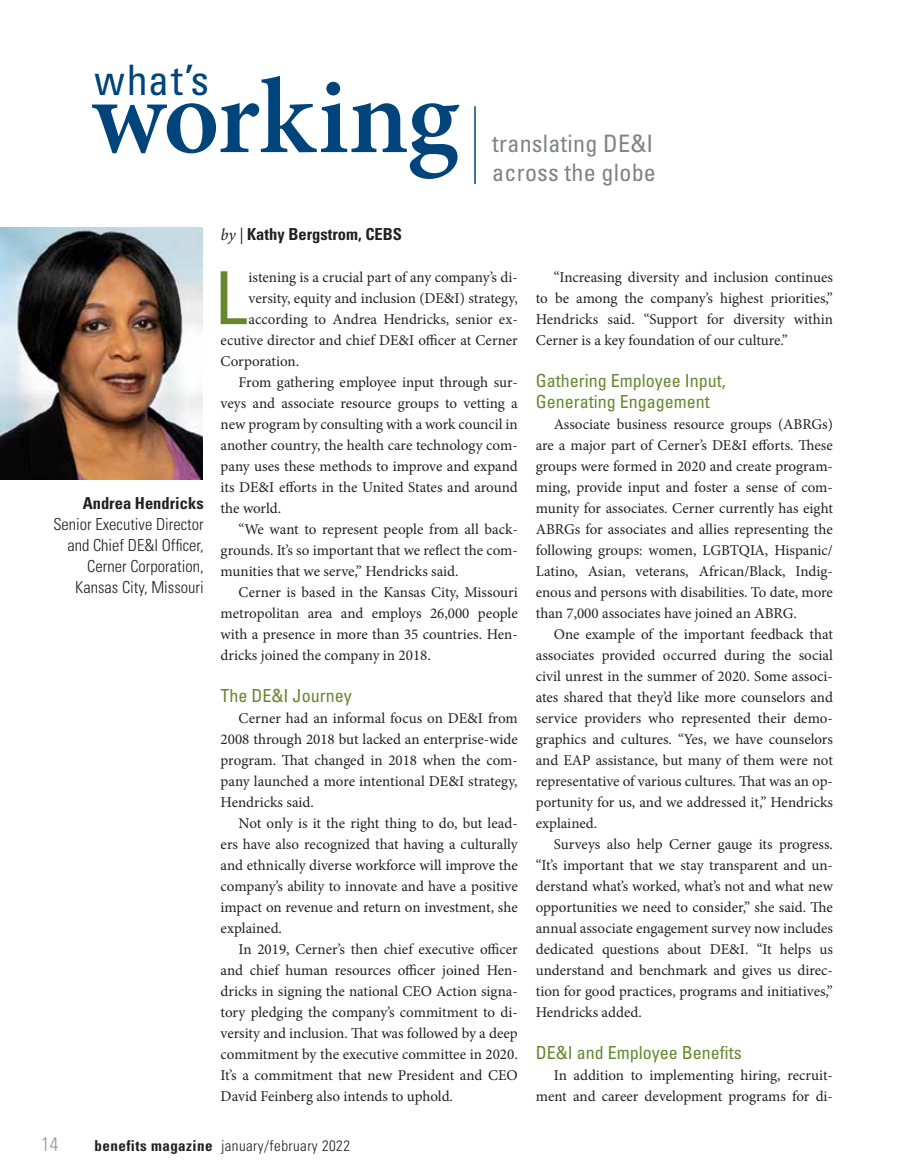
<style>
.page{position:relative;width:905px;height:1175px;background:#fff}
.page>*{position:absolute;margin:0;border:0;box-sizing:border-box;transform-origin:0 0}
.t1{font:600 108px "Minion Pro";letter-spacing:-.01em;color:#00447c}
.t2{font:condensed 73.2px "Univers LT Std";color:#67872f}
.t3{font:condensed 42px "Univers LT Std";color:#00447c}
.t4{font:condensed 24px/28.8px "Univers LT Std";letter-spacing:.01em;color:#808285}
.t5{font:300 condensed 19.5px "Univers LT Std";color:#939598}
.t6{font:condensed 18px/21px "Univers LT Std";color:#67872f}
.t7{font:300 condensed 16.5px/21px "Univers LT Std";color:#231f20;text-align:right}
.t8{font:700 condensed 16.5px "Univers LT Std";color:#231f20}
.t9{font:15px/21px "Minion Pro";color:#231f20;text-align:justify}
.t10{font:300 condensed 15px "Univers LT Std";letter-spacing:.03em;color:#231f20}
.s1{font-family:"Minion Pro";font-weight:400;font-style:italic;font-stretch:normal}
.s2{font-weight:700}
</style>
<div class="page">
<hr style="left:474px;top:106px;width:2px;height:78px;background:#00447c">
<img style="left:0;top:227px;width:202px;height:252px">
<h3 class="t3" style="left:94px;top:53px;width:116px">what’s</h3>
<h1 class="t1" style="left:92px;top:43px;width:369px">working</h1>
<h3 class="t4" style="left:492px;top:128px;width:165px">translating DE&amp;I across the globe</h3>
<p class="t8" style="left:83px;top:493px;width:122px">Andrea Hendricks</p>
<p class="t7" style="left:53px;top:514px;width:152px">Senior Executive Director and Chief DE&amp;I Officer,<br>Cerner Corporation,<br>Kansas City, Missouri</p>
<p class="t8" style="left:220px;top:224px;width:183px"><span class="s1">by |</span> Kathy Bergstrom, CEBS</p>
<h2 class="t2" style="left:215px;top:252px;width:34px">L</h2>
<p class="t9" style="left:249px;top:267px;width:270px">istening is a crucial part of any company’s di-</p>
<p class="t9" style="left:249px;top:288px;width:271px">versity, equity and inclusion (DE&amp;I) strategy,</p>
<p class="t9" style="left:249px;top:309px;width:270px">according to Andrea Hendricks, senior ex-</p>
<p class="t9" style="left:220px;top:330px;width:298px">ecutive director and chief DE&amp;I officer at Cerner</p>
<p class="t9" style="left:220px;top:351px;width:80px">Corporation.</p>
<p class="t9" style="left:238px;top:372px;width:280px">From gathering employee input through sur-</p>
<p class="t9" style="left:220px;top:393px;width:298px">veys and associate resource groups to vetting a</p>
<p class="t9" style="left:220px;top:414px;width:298px">new program by consulting with a work council in</p>
<p class="t9" style="left:220px;top:435px;width:298px">another country, the health care technology com-</p>
<p class="t9" style="left:220px;top:456px;width:299px">pany uses these methods to improve and expand</p>
<p class="t9" style="left:220px;top:477px;width:299px">its DE&amp;I efforts in the United States and around</p>
<p class="t9" style="left:220px;top:498px;width:62px">the world.</p>
<p class="t9" style="left:238px;top:519px;width:281px">“We want to represent people from all back-</p>
<p class="t9" style="left:220px;top:540px;width:299px">grounds. It’s so important that we reflect the com-</p>
<p class="t9" style="left:220px;top:561px;width:239px">munities that we serve,” Hendricks said.</p>
<p class="t9" style="left:238px;top:582px;width:281px">Cerner is based in the Kansas City, Missouri</p>
<p class="t9" style="left:220px;top:603px;width:298px">metropolitan area and employs 26,000 people</p>
<p class="t9" style="left:220px;top:624px;width:298px">with a presence in more than 35 countries. Hen-</p>
<p class="t9" style="left:220px;top:645px;width:212px">dricks joined the company in 2018.</p>
<p class="t6" style="left:220px;top:685px;width:132px">The DE&amp;I Journey</p>
<p class="t9" style="left:220px;top:708px;width:299px;text-indent:18px">Cerner had an informal focus on DE&amp;I from 2008 through 2018 but lacked an enterprise-wide program. That changed in 2018 when the com&shy;pany launched a more intentional DE&amp;I strategy, Hendricks said.</p>
<p class="t9" style="left:220px;top:813px;width:299px;text-indent:18px">Not only is it the right thing to do, but lead&shy;ers have also recognized that having a culturally and ethnically diverse workforce will improve the company’s ability to innovate and have a positive impact on revenue and return on investment, she explained.</p>
<p class="t9" style="left:220px;top:939px;width:299px;text-indent:18px">In 2019, Cerner’s then chief executive officer and chief human resources officer joined Hen&shy;dricks in signing the national CEO Action signa&shy;tory pledging the company’s commitment to di&shy;versity and inclusion. That was followed by a deep commitment by the executive committee in 2020.<br>It’s a commitment that new President and CEO David Feinberg also intends to uphold.</p>
<h3 class="t5" style="left:41px;top:1132px;width:19px">14</h3>
<p class="t10" style="left:94px;top:1136px;width:257px"><span class="s2">benefits magazine</span> january/february 2022</p>
<p class="t9" style="left:536px;top:267px;width:299px;text-indent:18px">“Increasing diversity and inclusion continues to be among the company’s highest priorities,” Hendricks said. “Support for diversity within Cerner is a key foundation of our culture.”</p>
<p class="t6" style="left:536px;top:370px;width:191px">Gathering Employee Input,<br>Generating Engagement</p>
<p class="t9" style="left:536px;top:414px;width:299px;text-indent:18px">Associate business resource groups (ABRGs) are a major part of Cerner’s DE&amp;I efforts. These groups were formed in 2020 and create program&shy;ming, provide input and foster a sense of com&shy;munity for associates. Cerner currently has eight ABRGs for associates and allies representing the following groups: women, LGBTQIA, Hispanic/ Latino, Asian, veterans, African/Black, Indig&shy;enous and persons with disabilities. To date, more than 7,000 associates have joined an ABRG.</p>
<p class="t9" style="left:536px;top:624px;width:299px;text-indent:18px">One example of the important feedback that associates provided occurred during the social civil unrest in the summer of 2020. Some associ&shy;ates shared that they’d like more counselors and service providers who represented their demo&shy;graphics and cultures. “Yes, we have counselors and EAP assistance, but many of them were not representative of various cultures. That was an op&shy;portunity for us, and we addressed it,” Hendricks explained.</p>
<p class="t9" style="left:536px;top:834px;width:299px;text-indent:18px">Surveys also help Cerner gauge its progress. “It’s important that we stay transparent and un&shy;derstand what’s worked, what’s not and what new opportunities we need to consider,” she said. The annual associate engagement survey now includes dedicated questions about DE&amp;I. “It helps us understand and benchmark and gives us direc&shy;tion for good practices, programs and initiatives,” Hendricks added.</p>
<p class="t6" style="left:536px;top:1042px;width:207px">DE&amp;I and Employee Benefits</p>
<p class="t9" style="left:536px;top:1065px;width:299px;text-align:right">In addition to implementing hiring, recruit&shy;ment and career development programs for di-</p>
</div>
